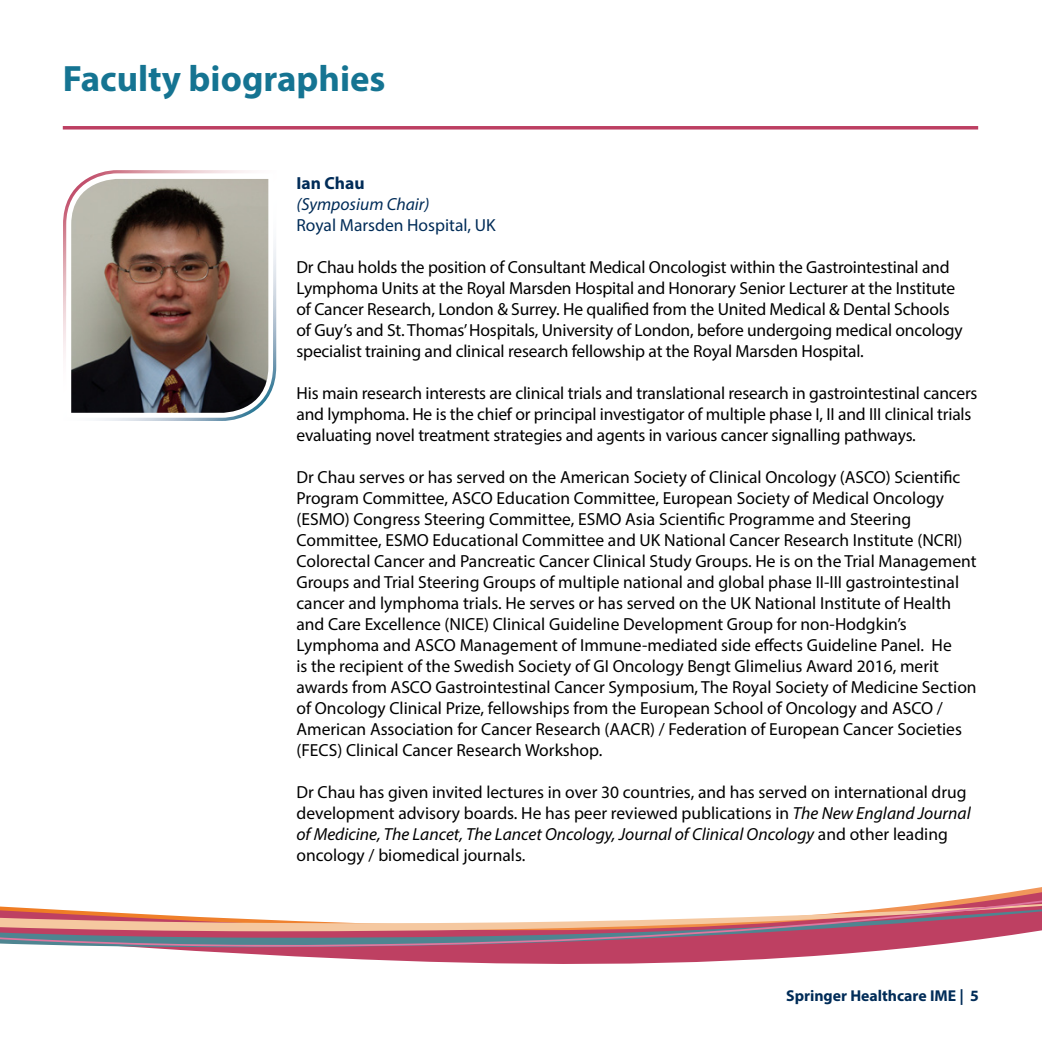
<style>
.page{position:relative;width:1042px;height:1042px;background:#fff}
.page>*{position:absolute;margin:0;border:0;box-sizing:border-box;transform-origin:0 0}
.t1{font:700 36.75px "Myriad Pro";color:#157492}
.t2{font:17.5px/21px "Myriad Pro";color:#000}
.t3{font:17.5px "Myriad Pro";color:#002c58}
.t4{font:italic 17.5px "Myriad Pro";color:#002c58}
.t5{font:700 17.5px "Myriad Pro";color:#002c58}
.t6{font:700 15.75px "Myriad Pro";color:#002c58}
.s1{font-style:italic}
</style>
<div class="page">
<svg style="left:63px;top:170px;width:213px;height:251px"></svg>
<img style="left:71px;top:179px;width:197px;height:234px">
<svg style="left:63px;top:126px;width:915px;height:4px;background:#c45675"></svg>
<svg style="left:135px;top:947px;width:781px;height:17px;fill:#be4062"></svg>
<svg style="left:0;top:887px;width:1042px;height:60px"></svg>
<h1 class="t1" style="left:63px;top:54px;width:324px">Faculty biographies</h1>
<p class="t5" style="left:296px;top:172px;width:70px">Ian Chau</p>
<p class="t4" style="left:296px;top:193px;width:134px">(Symposium Chair)</p>
<p class="t3" style="left:296px;top:214px;width:201px">Royal Marsden Hospital, UK</p>
<p class="t2" style="left:296px;top:256px;width:668px">Dr Chau holds the position of Consultant Medical Oncologist within the Gastrointestinal and Lymphoma Units at the Royal Marsden Hospital and Honorary Senior Lecturer at the Institute of Cancer Research, London &amp; Surrey. He qualified from the United Medical &amp; Dental Schools of Guy’s and St. Thomas’ Hospitals, University of London, before undergoing medical oncology specialist training and clinical research fellowship at the Royal Marsden Hospital.</p>
<p class="t2" style="left:296px;top:382px;width:682px">His main research interests are clinical trials and translational research in gastrointestinal cancers and lymphoma. He is the chief or principal investigator of multiple phase I, II and III clinical trials evaluating novel treatment strategies and agents in various cancer signalling pathways.</p>
<p class="t2" style="left:296px;top:466px;width:682px">Dr Chau serves or has served on the American Society of Clinical Oncology (ASCO) Scientific Program Committee, ASCO Education Committee, European Society of Medical Oncology (ESMO) Congress Steering Committee, ESMO Asia Scientific Programme and Steering Committee, ESMO Educational Committee and UK National Cancer Research Institute (NCRI)<br>Colorectal Cancer and Pancreatic Cancer Clinical Study Groups. He is on the Trial Management Groups and Trial Steering Groups of multiple national and global phase II-III gastrointestinal cancer and lymphoma trials. He serves or has served on the UK National Institute of Health and Care Excellence (NICE) Clinical Guideline Development Group for non-Hodgkin’s Lymphoma and ASCO Management of Immune-mediated side effects Guideline Panel. He<br>is the recipient of the Swedish Society of GI Oncology Bengt Glimelius Award 2016, merit awards from ASCO Gastrointestinal Cancer Symposium, The Royal Society of Medicine Section of Oncology Clinical Prize, fellowships from the European School of Oncology and ASCO / American Association for Cancer Research (AACR) / Federation of European Cancer Societies (FECS) Clinical Cancer Research Workshop.</p>
<p class="t2" style="left:296px;top:781px;width:676px">Dr Chau has given invited lectures in over 30 countries, and has served on international drug development advisory boards. He has peer reviewed publications in <span class="s1">The New England Journal of Medicine, The Lancet, The Lancet Oncology, Journal of Clinical Oncology</span> and other leading oncology / biomedical journals.</p>
<p class="t6" style="left:786px;top:985px;width:194px">Springer Healthcare IME | 5</p>
</div>
